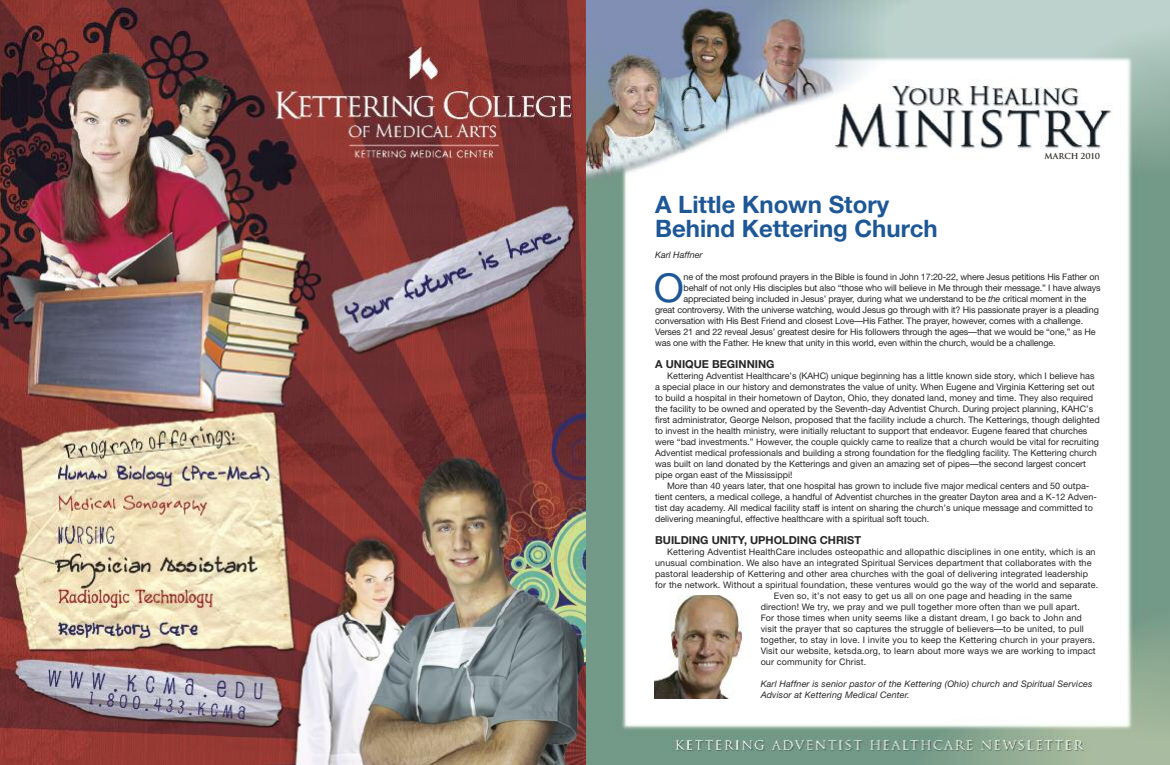
<style>
.page{position:relative;width:1170px;height:765px;background:#fff}
.page>*{position:absolute;margin:0;border:0;box-sizing:border-box;transform-origin:0 0}
.t1{font:39.8px "Helvetica Neue";color:#1e5795}
.t2{font:700 24px/24px "Helvetica Neue";color:#1e5795}
.t3{font:700 11px "Helvetica Neue";color:#272627}
.t4{font:9px/11px "Helvetica Neue";color:#272627}
.t5{font:italic 9px/11px "Helvetica Neue";letter-spacing:.015em;color:#272627}
.t6{font:700 8px "Trajan";color:#272627}
.s1{font-style:italic}
</style>
<div class="page">
<img style="left:585px;top:0;width:585px;height:765px">
<img style="left:655px;top:595px;width:94px;height:103px">
<img style="left:0;top:0;width:585px;height:765px">
<h2 class="t2" style="left:655px;top:194px;width:284px">A Little Known Story<br>Behind Kettering Church</h2>
<p class="t6" style="left:1044px;top:152px;width:57px">MARCH 2010</p>
<p class="t5" style="left:655px;top:250px;width:49px">Karl Haffner</p>
<h1 class="t1" style="left:654px;top:273px;width:32px">O</h1>
<p class="t4" style="left:684px;top:272px;width:418px">ne of the most profound prayers in the Bible is found in John 17:20-22, where Jesus petitions His Father on</p>
<p class="t4" style="left:684px;top:283px;width:419px">behalf of not only His disciples but also “those who will believe in Me through their message.” I have always</p>
<p class="t4" style="left:684px;top:294px;width:404px">appreciated being included in Jesus’ prayer, during what we understand to be <span class="s1">the</span> critical moment in the</p>
<p class="t4" style="left:655px;top:305px;width:445px">great controversy. With the universe watching, would Jesus go through with it? His passionate prayer is a pleading</p>
<p class="t4" style="left:655px;top:316px;width:430px">conversation with His Best Friend and closest Love—His Father. The prayer, however, comes with a challenge.</p>
<p class="t4" style="left:655px;top:327px;width:442px">Verses 21 and 22 reveal Jesus’ greatest desire for His followers through the ages—that we would be “one,” as He</p>
<p class="t4" style="left:655px;top:338px;width:402px">was one with the Father. He knew that unity in this world, even within the church, would be a challenge.</p>
<p class="t3" style="left:655px;top:360px;width:121px">A UNIQUE BEGINNING</p>
<p class="t4" style="left:655px;top:371px;width:446px;text-indent:12px">Kettering Adventist Healthcare’s (KAHC) unique beginning has a little known side story, which I believe has a special place in our history and demonstrates the value of unity. When Eugene and Virginia Kettering set out to build a hospital in their hometown of Dayton, Ohio, they donated land, money and time. They also required the facility to be owned and operated by the Seventh-day Adventist Church. During project planning, KAHC’s first administrator, George Nelson, proposed that the facility include a church. The Ketterings, though delighted to invest in the health ministry, were initially reluctant to support that endeavor. Eugene feared that churches were “bad investments.” However, the couple quickly came to realize that a church would be vital for recruiting Adventist medical professionals and building a strong foundation for the fledgling facility. The Kettering church was built on land donated by the Ketterings and given an amazing set of pipes—the second largest concert pipe organ east of the Mississippi!</p>
<p class="t4" style="left:655px;top:481px;width:443px;text-indent:12px">More than 40 years later, that one hospital has grown to include five major medical centers and 50 outpa&shy;tient centers, a medical college, a handful of Adventist churches in the greater Dayton area and a K-12 Adven&shy;tist day academy. All medical facility staff is intent on sharing the church’s unique message and committed to delivering meaningful, effective healthcare with a spiritual soft touch.</p>
<p class="t3" style="left:655px;top:536px;width:207px">BUILDING UNITY, UPHOLDING CHRIST</p>
<p class="t4" style="left:667px;top:547px;width:430px">Kettering Adventist HealthCare includes osteopathic and allopathic disciplines in one entity, which is an</p>
<p class="t4" style="left:655px;top:558px;width:438px">unusual combination. We also have an integrated Spiritual Services department that collaborates with the</p>
<p class="t4" style="left:655px;top:569px;width:434px">pastoral leadership of Kettering and other area churches with the goal of delivering integrated leadership</p>
<p class="t4" style="left:655px;top:580px;width:445px">for the network. Without a spiritual foundation, these ventures would go the way of the world and separate.</p>
<p class="t4" style="left:774px;top:591px;width:300px">Even so, it’s not easy to get us all on one page and heading in the same</p>
<p class="t4" style="left:761px;top:602px;width:321px">direction! We try, we pray and we pull together more often than we pull apart.</p>
<p class="t4" style="left:761px;top:613px;width:323px">For those times when unity seems like a distant dream, I go back to John and</p>
<p class="t4" style="left:761px;top:624px;width:325px">visit the prayer that so captures the struggle of believers—to be united, to pull</p>
<p class="t4" style="left:761px;top:635px;width:336px">together, to stay in love. I invite you to keep the Kettering church in your prayers.</p>
<p class="t4" style="left:761px;top:646px;width:337px">Visit our website, ketsda.org, to learn about more ways we are working to impact</p>
<p class="t4" style="left:761px;top:657px;width:107px">our community for Christ.</p>
<p class="t5" style="left:761px;top:679px;width:333px">Karl Haffner is senior pastor of the Kettering (Ohio) church and Spiritual Services<br>Advisor at Kettering Medical Center.</p>
</div>
